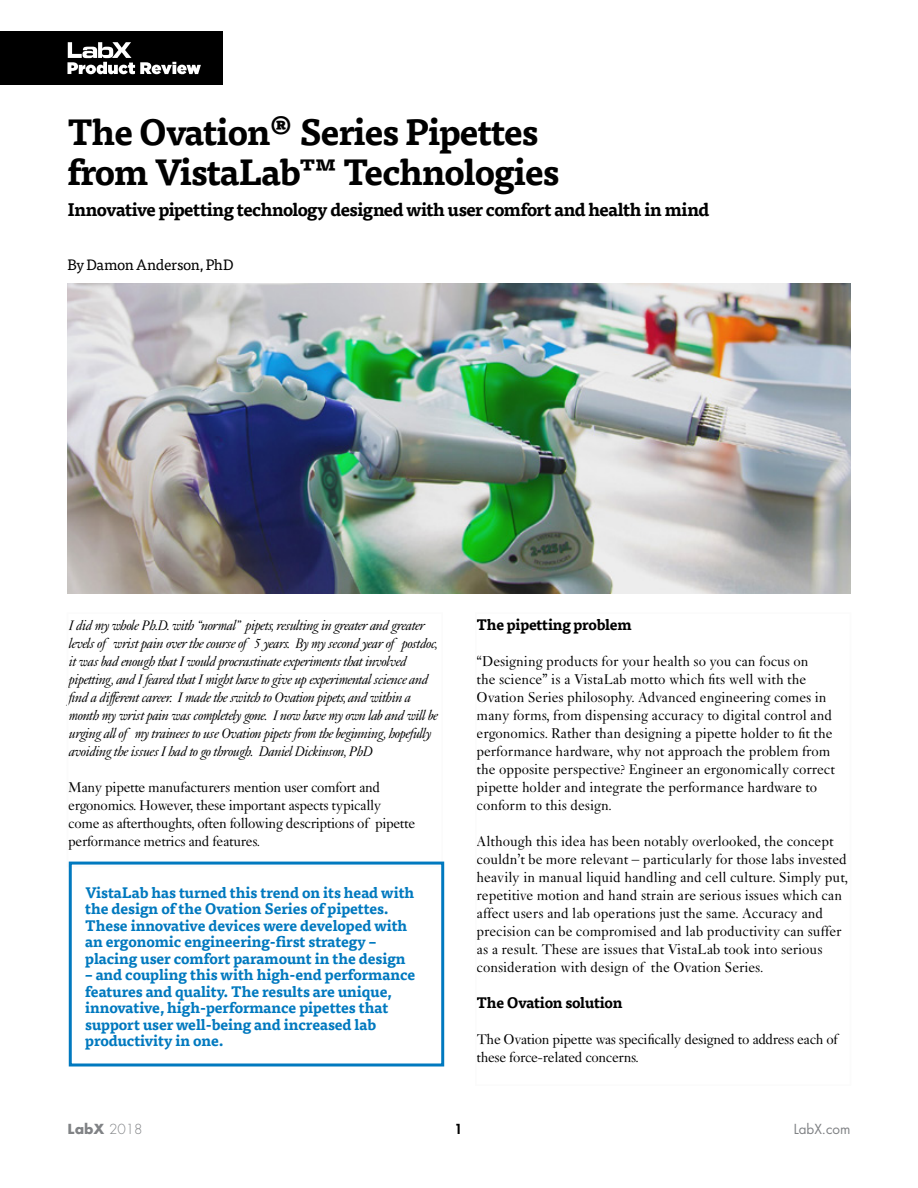
<style>
.page{position:relative;width:918px;height:1188px;background:#fff}
.page>*{position:absolute;margin:0;border:0;box-sizing:border-box;transform-origin:0 0}
.t1{font:700 36px/40.5px "Tisa Pro";letter-spacing:-.03em;color:#000}
.t2{font:700 18px "Tisa Pro";letter-spacing:-.035em;color:#000}
.t3{font:15px/18px "Janson";color:#000}
.t4{font:italic 15px/18px "Janson";letter-spacing:-.03em;color:#000}
.t5{font:700 15px/16.5px "Tisa Pro";letter-spacing:-.01em;color:#0079bf}
.t6{font:15px/18px "Janson";letter-spacing:-.02em;color:#000}
.t7{font:700 15px "Tisa Pro";letter-spacing:-.02em;color:#000}
.t8{font:15px "Tisa Pro";letter-spacing:-.025em;color:#000}
.t9{font:700 13.5px "Futura";color:#808285}
.t10{font:13.5px "Futura";color:#808285}
.t11{font:800 13.5px "Futura";color:#000}
.s1{font-weight:300}
</style>
<div class="page">
<div style="left:0;top:31px;width:222px;height:54px;background:#000"></div>
<svg style="left:68px;top:42px;width:133px;height:32px"></svg>
<img style="left:68px;top:284px;width:782px;height:310px">
<div style="left:69px;top:862px;width:375px;height:204px;border:3px solid #0079bf"></div>
<h1 class="t1" style="left:68px;top:110px;width:494px">The Ovation® Series Pipettes from VistaLab™ Technologies</h1>
<p class="t2" style="left:68px;top:195px;width:643px">Innovative pipetting technology designed with user comfort and health in mind</p>
<p class="t8" style="left:68px;top:254px;width:167px">By Damon Anderson, PhD</p>
<p class="t4" style="left:68px;top:617px;width:371px">I did my whole Ph.D. with “normal” pipets, resulting in greater and greater levels of wrist pain over the course of 5 years. By my second year of postdoc, it was bad enough that I would procrastinate experiments that involved pipetting, and I feared that I might have to give up experimental science and find a different career. I made the switch to Ovation pipets, and within a month my wrist pain was completely gone. I now have my own lab and will be urging all of my trainees to use Ovation pipets from the beginning, hopefully avoiding the issues I had to go through. Daniel Dickinson, PhD</p>
<p class="t6" style="left:68px;top:778px;width:348px">Many pipette manufacturers mention user comfort and ergonomics. However, these important aspects typically come as afterthoughts, often following descriptions of pipette performance metrics and features.</p>
<p class="t5" style="left:85px;top:883px;width:331px">VistaLab has turned this trend on its head with the design of the Ovation Series of pipettes.<br>These innovative devices were developed with an ergonomic engineering-first strategy – placing user comfort paramount in the design</p>
<p class="t5" style="left:85px;top:966px;width:332px">– and coupling this with high-end performance features and quality. The results are unique, innovative, high-performance pipettes that support user well-being and increased lab productivity in one.</p>
<p class="t7" style="left:477px;top:612px;width:157px">The pipetting problem</p>
<p class="t3" style="left:477px;top:652px;width:360px">“Designing products for your health so you can focus on<br>the science” is a VistaLab motto which fits well with the Ovation Series philosophy. Advanced engineering comes in many forms, from dispensing accuracy to digital control and ergonomics. Rather than designing a pipette holder to fit the performance hardware, why not approach the problem from the opposite perspective? Engineer an ergonomically correct pipette holder and integrate the performance hardware to conform to this design.</p>
<p class="t3" style="left:477px;top:832px;width:373px">Although this idea has been notably overlooked, the concept couldn’t be more relevant – particularly for those labs invested heavily in manual liquid handling and cell culture. Simply put, repetitive motion and hand strain are serious issues which can affect users and lab operations just the same. Accuracy and precision can be compromised and lab productivity can suffer as a result. These are issues that VistaLab took into serious consideration with design of the Ovation Series.</p>
<p class="t7" style="left:477px;top:990px;width:147px">The Ovation solution</p>
<p class="t6" style="left:477px;top:1030px;width:363px">The Ovation pipette was specifically designed to address each of these force-related concerns.</p>
<p class="t9" style="left:68px;top:1119px;width:77px">LabX <span class="s1">2018</span></p>
<p class="t11" style="left:454px;top:1120px;width:9px">1</p>
<p class="t10" style="left:794px;top:1120px;width:58px">LabX.com</p>
</div>
